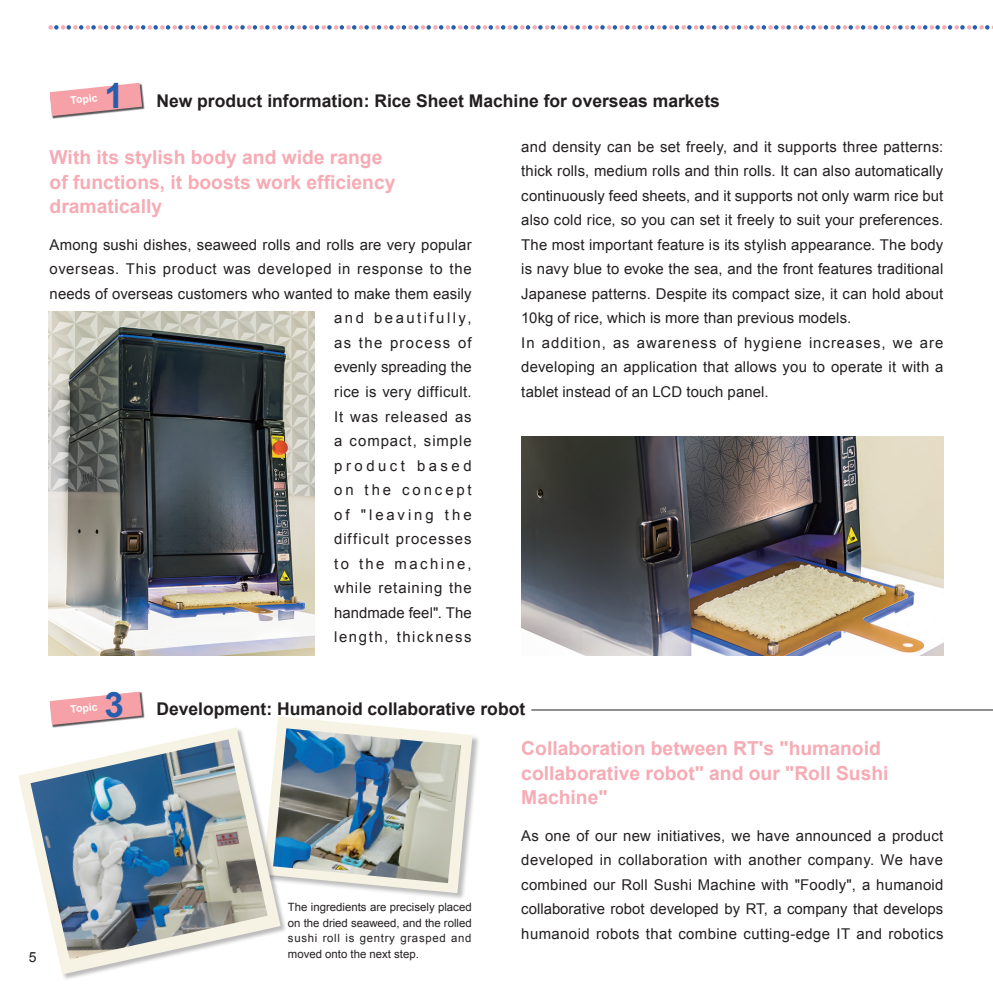
<style>
.page{position:relative;width:993px;height:993px;background:#fff}
.page>*{position:absolute;margin:0;border:0;box-sizing:border-box;transform-origin:0 0}
.見出し_LB{font:700 35px "Arial";color:#245eac}
.見出し2_LB{font:700 19.25px/24.5px "Arial";color:#f7abb4}
.t1{font:700 17.5px "Arial";color:#231f20}
.見出し2_LB-2{font:14.88px/24.5px "Arial";letter-spacing:.02em;color:#231f20;text-align:justify}
.見出し2_LB-3{font:14.88px/24.5px "Arial";letter-spacing:.05em;color:#231f20;text-align:right}
.本文-02{font:14.88px/24.5px "Arial";letter-spacing:.03em;color:#231f20;text-align:justify}
.t2{font:14px "Arial";color:#231f20}
.Cap{font:11.38px/15.8px "Arial";letter-spacing:.06em;color:#231f20;text-align:justify}
.t3{font:700 10.5px "Arial";color:#fff}
</style>
<div class="page">
<svg style="left:48px;top:25px;width:944px;height:5px"></svg>
<img style="left:521px;top:436px;width:422px;height:219px">
<img style="left:48px;top:312px;width:266px;height:343px">
<div style="left:50px;top:83px;width:94px;height:35px;background:#231f20;opacity:.75"></div>
<svg style="left:50px;top:83px;width:92px;height:33px"></svg>
<div style="left:50px;top:691px;width:94px;height:36px;background:#231f20;opacity:.75"></div>
<svg style="left:50px;top:691px;width:92px;height:33px"></svg>
<hr style="left:531px;top:709px;width:461px;height:1px;background:#231f20">
<div style="left:263px;top:716px;width:217px;height:184px;background:#231f20;opacity:.3"></div>
<svg style="left:263px;top:716px;width:209px;height:176px"></svg>
<img style="left:287px;top:728px;width:174px;height:154px">
<div style="left:18px;top:727px;width:269px;height:253px;background:#231f20;opacity:.3"></div>
<svg style="left:18px;top:727px;width:262px;height:247px"></svg>
<img style="left:30px;top:739px;width:237px;height:220px">
<p class="t3" style="left:70px;top:93px;width:29px;rotate:-6deg">Topic</p>
<p class="見出し_LB" style="left:104px;top:72px;width:21px">1</p>
<p class="t1" style="left:156px;top:89px;width:565px">New product information: Rice Sheet Machine for overseas markets</p>
<p class="見出し2_LB" style="left:50px;top:146px;width:347px">With its stylish body and wide range of functions, it boosts work efficiency dramatically</p>
<p class="見出し2_LB-3" style="left:50px;top:232px;width:423px">Among sushi dishes, seaweed rolls and rolls are very popular overseas. This product was developed in response to the needs of overseas customers who wanted to make them easily and beautifully,<br>as the process of<br>evenly spreading the<br>rice is very difficult.<br>It was released as<br>a compact, simple<br>product based<br>on the concept<br>of "leaving the<br>difficult processes<br>to the machine,<br>while retaining the<br>handmade feel". The<br>length, thickness</p>
<p class="見出し2_LB-2" style="left:521px;top:134px;width:423px">and density can be set freely, and it supports three patterns: thick rolls, medium rolls and thin rolls. It can also automatically continuously feed sheets, and it supports not only warm rice but also cold rice, so you can set it freely to suit your preferences.<br>The most important feature is its stylish appearance. The body is navy blue to evoke the sea, and the front features traditional Japanese patterns. Despite its compact size, it can hold about 10kg of rice, which is more than previous models.</p>
<p class="見出し2_LB-2" style="left:521px;top:330px;width:423px">In addition, as awareness of hygiene increases, we are developing an application that allows you to operate it with a tablet instead of an LCD touch panel.</p>
<p class="t3" style="left:70px;top:702px;width:29px;rotate:-6deg">Topic</p>
<p class="見出し_LB" style="left:104px;top:681px;width:21px">3</p>
<p class="t2" style="left:29px;top:947px;width:9px">5</p>
<p class="t1" style="left:156px;top:697px;width:370px">Development: Humanoid collaborative robot</p>
<p class="Cap" style="left:288px;top:898px;width:185px">The ingredients are precisely placed on the dried seaweed, and the rolled sushi roll is gentry grasped and moved onto the next step.</p>
<p class="見出し2_LB" style="left:521px;top:736px;width:368px">Collaboration between RT's "humanoid collaborative robot" and our "Roll Sushi<br>Machine"</p>
<p class="本文-02" style="left:521px;top:823px;width:423px">As one of our new initiatives, we have announced a product developed in collaboration with another company. We have combined our Roll Sushi Machine with "Foodly", a humanoid collaborative robot developed by RT, a company that develops humanoid robots that combine cutting-edge IT and robotics</p>
</div>
